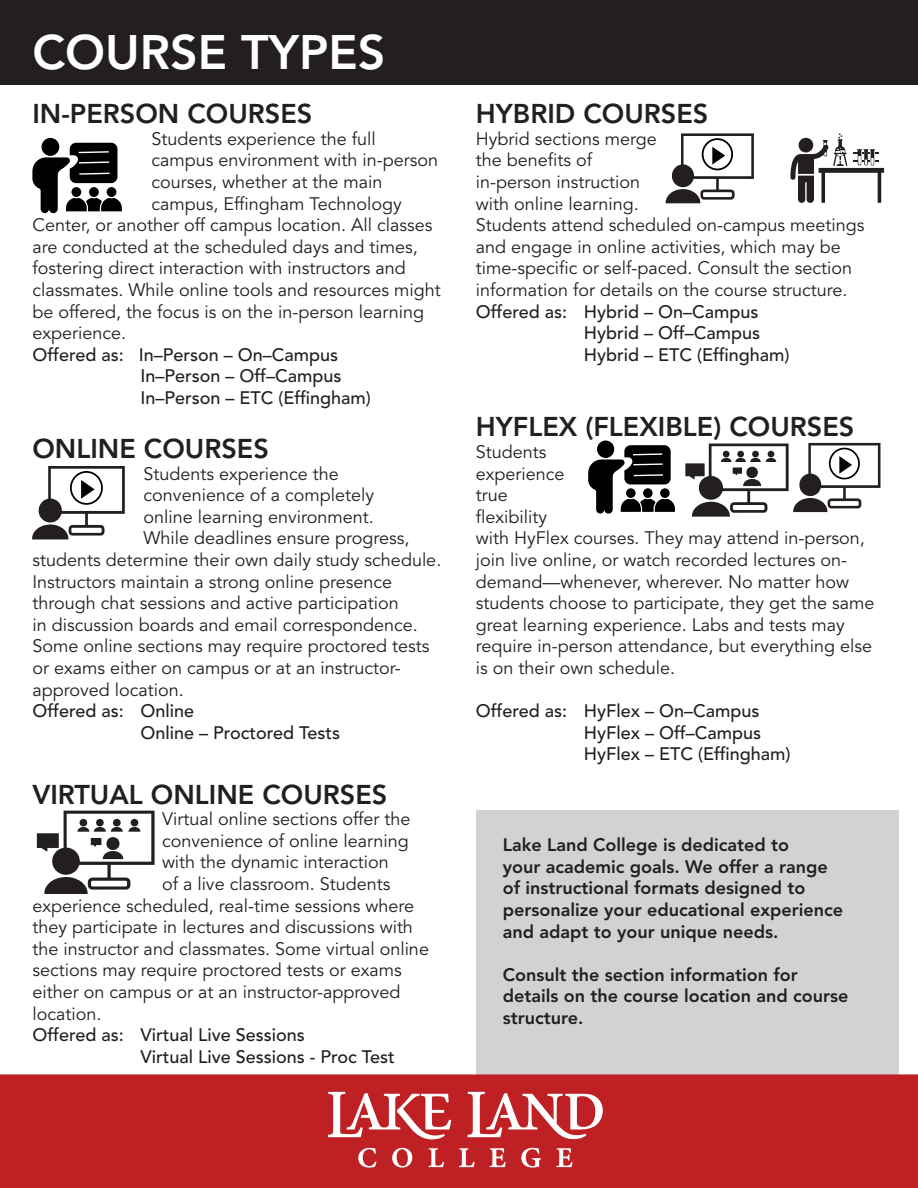
<style>
.page{position:relative;width:918px;height:1188px;background:#fff}
.page>*{position:absolute;margin:0;border:0;box-sizing:border-box;transform-origin:0 0}
.t1{font:800 48px "Avenir LT Std";color:#fff}
.t2{font:800 27px "Avenir LT Std";color:#231f20}
.t3{font:18px/21.6px "Avenir LT Std";color:#231f20}
.t4{font:500 18px "Avenir LT Std";color:#231f20}
.t5{font:800 18px/21.6px "Avenir LT Std";color:#231f20}
</style>
<div class="page">
<div style="left:476px;top:811px;width:423px;height:270px;background:#d1d2d4"></div>
<div style="left:0;top:0;width:918px;height:85px;background:#231f20"></div>
<div style="left:0;top:1075px;width:918px;height:113px;background:#be2024"></div>
<svg style="left:328px;top:1092px;width:123px;height:47px"></svg>
<svg style="left:358px;top:1148px;width:19px;height:20px"></svg>
<svg style="left:392px;top:1148px;width:20px;height:20px"></svg>
<svg style="left:429px;top:1148px;width:15px;height:19px"></svg>
<svg style="left:459px;top:1148px;width:16px;height:19px"></svg>
<svg style="left:490px;top:1148px;width:16px;height:19px"></svg>
<svg style="left:521px;top:1148px;width:20px;height:20px"></svg>
<svg style="left:556px;top:1148px;width:17px;height:19px"></svg>
<svg style="left:467px;top:1092px;width:136px;height:47px"></svg>
<div style="left:42px;top:138px;width:17px;height:18px;background:#000;border-radius:50%"></div>
<svg style="left:32px;top:143px;width:90px;height:70px"></svg>
<svg style="left:32px;top:466px;width:93px;height:73px"></svg>
<svg style="left:665px;top:133px;width:89px;height:70px"></svg>
<svg style="left:790px;top:133px;width:94px;height:70px"></svg>
<div style="left:597px;top:441px;width:17px;height:17px;background:#000;border-radius:50%"></div>
<svg style="left:588px;top:445px;width:87px;height:69px"></svg>
<svg style="left:685px;top:443px;width:195px;height:74px"></svg>
<svg style="left:37px;top:811px;width:118px;height:83px"></svg>
<p class="t1" style="left:32px;top:24px;width:354px">COURSE TYPES</p>
<p class="t2" style="left:32px;top:98px;width:281px">IN-PERSON COURSES</p>
<p class="t3" style="left:151px;top:128px;width:226px">Students experience the full</p>
<p class="t3" style="left:151px;top:150px;width:288px">campus environment with in-person</p>
<p class="t3" style="left:151px;top:171px;width:232px">courses, whether at the main</p>
<p class="t3" style="left:151px;top:193px;width:252px">campus, Effingham Technology</p>
<p class="t3" style="left:32px;top:215px;width:402px">Center, or another off campus location. All classes</p>
<p class="t3" style="left:32px;top:236px;width:387px">are conducted at the scheduled days and times,</p>
<p class="t3" style="left:32px;top:258px;width:375px">fostering direct interaction with instructors and</p>
<p class="t3" style="left:32px;top:279px;width:410px">classmates. While online tools and resources might</p>
<p class="t3" style="left:32px;top:301px;width:393px">be offered, the focus is on the in-person learning</p>
<p class="t3" style="left:32px;top:323px;width:95px">experience.</p>
<p class="t4" style="left:32px;top:344px;width:307px">Offered as: In–Person – On–Campus</p>
<p class="t4" style="left:140px;top:366px;width:203px">In–Person – Off–Campus</p>
<p class="t4" style="left:140px;top:387px;width:232px">In–Person – ETC (Effingham)</p>
<p class="t2" style="left:32px;top:433px;width:238px">ONLINE COURSES</p>
<p class="t3" style="left:144px;top:463px;width:197px">Students experience the</p>
<p class="t3" style="left:144px;top:485px;width:232px">convenience of a completely</p>
<p class="t3" style="left:144px;top:506px;width:232px">online learning environment.</p>
<p class="t3" style="left:144px;top:528px;width:268px">While deadlines ensure progress,</p>
<p class="t3" style="left:32px;top:549px;width:410px">students determine their own daily study schedule.</p>
<p class="t3" style="left:32px;top:571px;width:361px">Instructors maintain a strong online presence</p>
<p class="t3" style="left:32px;top:593px;width:368px">through chat sessions and active participation</p>
<p class="t3" style="left:32px;top:614px;width:387px">in discussion boards and email correspondence.</p>
<p class="t3" style="left:32px;top:636px;width:398px">Some online sections may require proctored tests</p>
<p class="t3" style="left:32px;top:657px;width:370px">or exams either on campus or at an instructor-</p>
<p class="t3" style="left:32px;top:679px;width:153px">approved location.</p>
<p class="t4" style="left:32px;top:701px;width:163px">Offered as: Online</p>
<p class="t4" style="left:140px;top:722px;width:201px">Online – Proctored Tests</p>
<p class="t2" style="left:32px;top:778px;width:356px">VIRTUAL ONLINE COURSES</p>
<p class="t3" style="left:162px;top:809px;width:250px">Virtual online sections offer the</p>
<p class="t3" style="left:162px;top:830px;width:248px">convenience of online learning</p>
<p class="t3" style="left:162px;top:852px;width:228px">with the dynamic interaction</p>
<p class="t3" style="left:162px;top:873px;width:230px">of a live classroom. Students</p>
<p class="t3" style="left:32px;top:895px;width:383px">experience scheduled, real-time sessions where</p>
<p class="t3" style="left:32px;top:917px;width:382px">they participate in lectures and discussions with</p>
<p class="t3" style="left:32px;top:938px;width:398px">the instructor and classmates. Some virtual online</p>
<p class="t3" style="left:32px;top:960px;width:371px">sections may require proctored tests or exams</p>
<p class="t3" style="left:32px;top:981px;width:369px">either on campus or at an instructor-approved</p>
<p class="t3" style="left:32px;top:1003px;width:70px">location.</p>
<p class="t4" style="left:32px;top:1025px;width:274px">Offered as: Virtual Live Sessions</p>
<p class="t4" style="left:140px;top:1046px;width:256px">Virtual Live Sessions - Proc Test</p>
<p class="t2" style="left:476px;top:98px;width:234px">HYBRID COURSES</p>
<p class="t3" style="left:476px;top:128px;width:390px">Hybrid sections merge<br>the benefits of<br>in-person instruction<br>with online learning.<br>Students attend scheduled on-campus meetings and engage in online activities, which may be time-specific or self-paced. Consult the section information for details on the course structure.</p>
<p class="t4" style="left:476px;top:301px;width:284px">Offered as: Hybrid – On–Campus</p>
<p class="t4" style="left:584px;top:323px;width:178px">Hybrid – Off–Campus</p>
<p class="t4" style="left:584px;top:344px;width:207px">Hybrid – ETC (Effingham)</p>
<p class="t2" style="left:476px;top:411px;width:380px">HYFLEX (FLEXIBLE) COURSES</p>
<p class="t3" style="left:476px;top:441px;width:400px">Students<br>experience<br>true<br>flexibility<br>with HyFlex courses. They may attend in-person, join live online, or watch recorded lectures on&shy;demand—whenever, wherever. No matter how students choose to participate, they get the same great learning experience. Labs and tests may require in-person attendance, but everything else is on their own schedule.</p>
<p class="t4" style="left:476px;top:701px;width:285px">Offered as: HyFlex – On–Campus</p>
<p class="t4" style="left:584px;top:722px;width:179px">HyFlex – Off–Campus</p>
<p class="t4" style="left:584px;top:744px;width:208px">HyFlex – ETC (Effingham)</p>
<p class="t5" style="left:503px;top:834px;width:342px">Lake Land College is dedicated to<br>your academic goals. We offer a range of instructional formats designed to personalize your educational experience and adapt to your unique needs.</p>
<p class="t5" style="left:503px;top:964px;width:347px">Consult the section information for details on the course location and course structure.</p>
</div>
